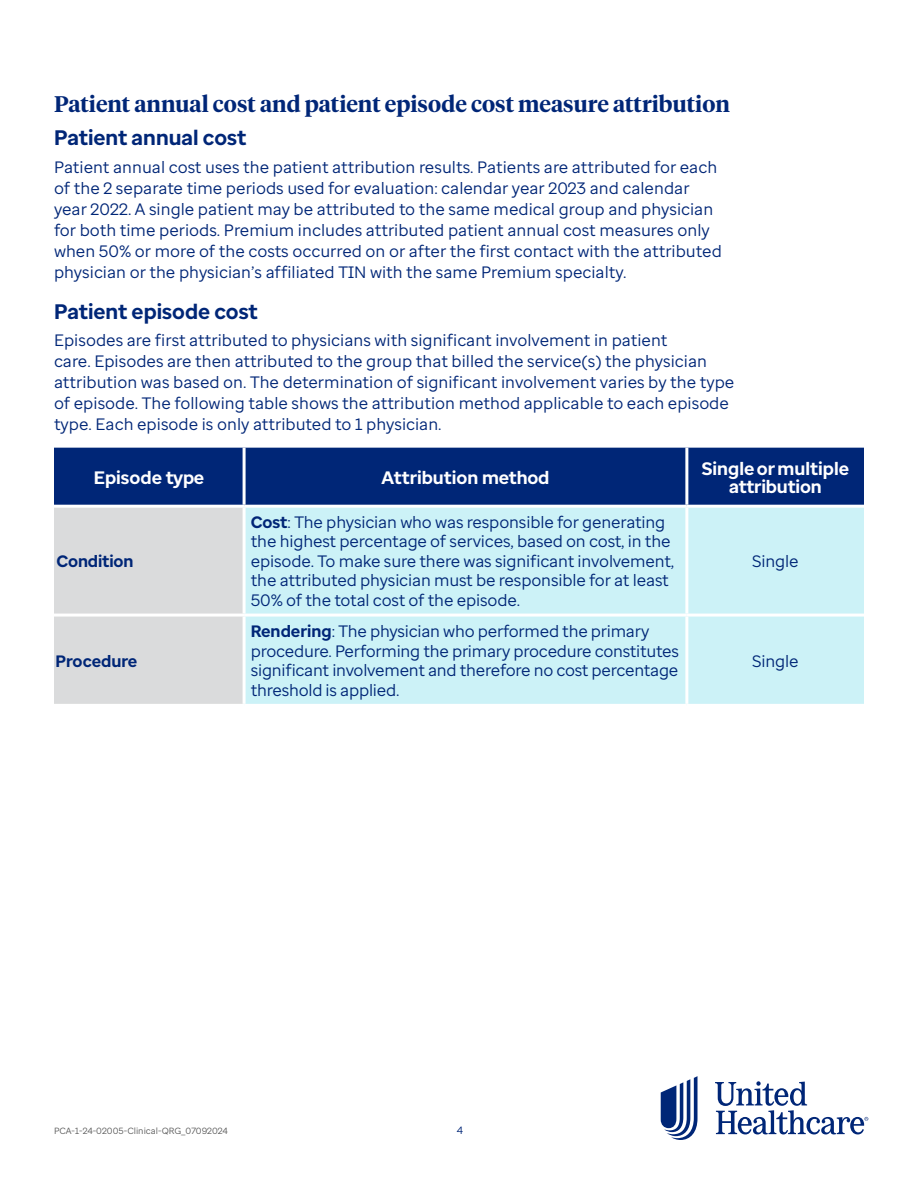
<style>
.page{position:relative;width:918px;height:1188px;background:#fff}
.page>*{position:absolute;margin:0;border:0;box-sizing:border-box;transform-origin:0 0}
.t1{font:600 22.5px "UHC Serif Headline";color:#002677}
.t2{font:700 21px "Enterprise Sans";color:#002677}
.t3{font:700 18px/18px "Enterprise Sans";color:#fff;text-align:center}
.t4{font:16.5px/21px "Enterprise Sans";color:#002677}
.t5{font:700 16.5px "Enterprise Sans";letter-spacing:-.01em;color:#002677}
.t6{font:10.5px "Enterprise Sans";color:#002677}
.t7{font:9px "Enterprise Sans";color:#5a5a5a}
.s1{font-weight:700}
</style>
<div class="page">
<svg style="left:661px;top:1076px;width:37px;height:64px"></svg>
<svg style="left:715px;top:1081px;width:153px;height:53px"></svg>
<div style="left:54px;top:448px;width:810px;height:57px;background:#002677"></div>
<div style="left:54px;top:508px;width:189px;height:196px;background:#dadbdc"></div>
<div style="left:246px;top:508px;width:618px;height:196px;background:#ccf2f7"></div>
<hr style="left:685px;top:508px;width:3px;height:106px;background:#fff">
<hr style="left:54px;top:614px;width:190px;height:3px;background:#fff">
<hr style="left:244px;top:614px;width:443px;height:3px;background:#fff">
<hr style="left:687px;top:614px;width:177px;height:3px;background:#fff">
<hr style="left:685px;top:617px;width:3px;height:87px;background:#fff">
<hr style="left:243px;top:448px;width:3px;height:57px;background:#fff">
<hr style="left:685px;top:448px;width:3px;height:57px;background:#fff">
<h1 class="t1" style="left:54px;top:88px;width:677px">Patient annual cost and patient episode cost measure attribution</h1>
<p class="t2" style="left:54px;top:124px;width:194px">Patient annual cost</p>
<p class="t4" style="left:54px;top:157px;width:669px">Patient annual cost uses the patient attribution results. Patients are attributed for each of the 2 separate time periods used for evaluation: calendar year 2023 and calendar year 2022. A single patient may be attributed to the same medical group and physician for both time periods. Premium includes attributed patient annual cost measures only when 50% or more of the costs occurred on or after the first contact with the attributed physician or the physician’s affiliated TIN with the same Premium specialty.</p>
<p class="t2" style="left:54px;top:297px;width:205px">Patient episode cost</p>
<p class="t4" style="left:54px;top:330px;width:682px">Episodes are first attributed to physicians with significant involvement in patient<br>care. Episodes are then attributed to the group that billed the service(s) the physician attribution was based on. The determination of significant involvement varies by the type of episode. The following table shows the attribution method applicable to each episode type. Each episode is only attributed to 1 physician.</p>
<p class="t3" style="left:94px;top:469px;width:112px">Episode type</p>
<p class="t3" style="left:381px;top:469px;width:170px">Attribution method</p>
<p class="t3" style="left:702px;top:460px;width:149px">Single or multiple attribution</p>
<p class="t5" style="left:57px;top:550px;width:78px">Condition</p>
<p class="t5" style="left:56px;top:650px;width:83px">Procedure</p>
<p class="t4" style="left:251px;top:512px;width:425px;line-height:19.5px"><span class="s1">Cost</span>: The physician who was responsible for generating the highest percentage of services, based on cost, in the episode. To make sure there was significant involvement, the attributed physician must be responsible for at least 50% of the total cost of the episode.</p>
<p class="t4" style="left:251px;top:622px;width:430px;line-height:19.5px"><span class="s1">Rendering</span>: The physician who performed the primary procedure. Performing the primary procedure constitutes significant involvement and therefore no cost percentage threshold is applied.</p>
<p class="t4" style="left:752px;top:550px;width:48px">Single</p>
<p class="t4" style="left:752px;top:650px;width:48px">Single</p>
<p class="t7" style="left:54px;top:1125px;width:176px">PCA-1-24-02005-Clinical-QRG_07092024</p>
<p class="t6" style="left:457px;top:1123px;width:8px">4</p>
</div>
